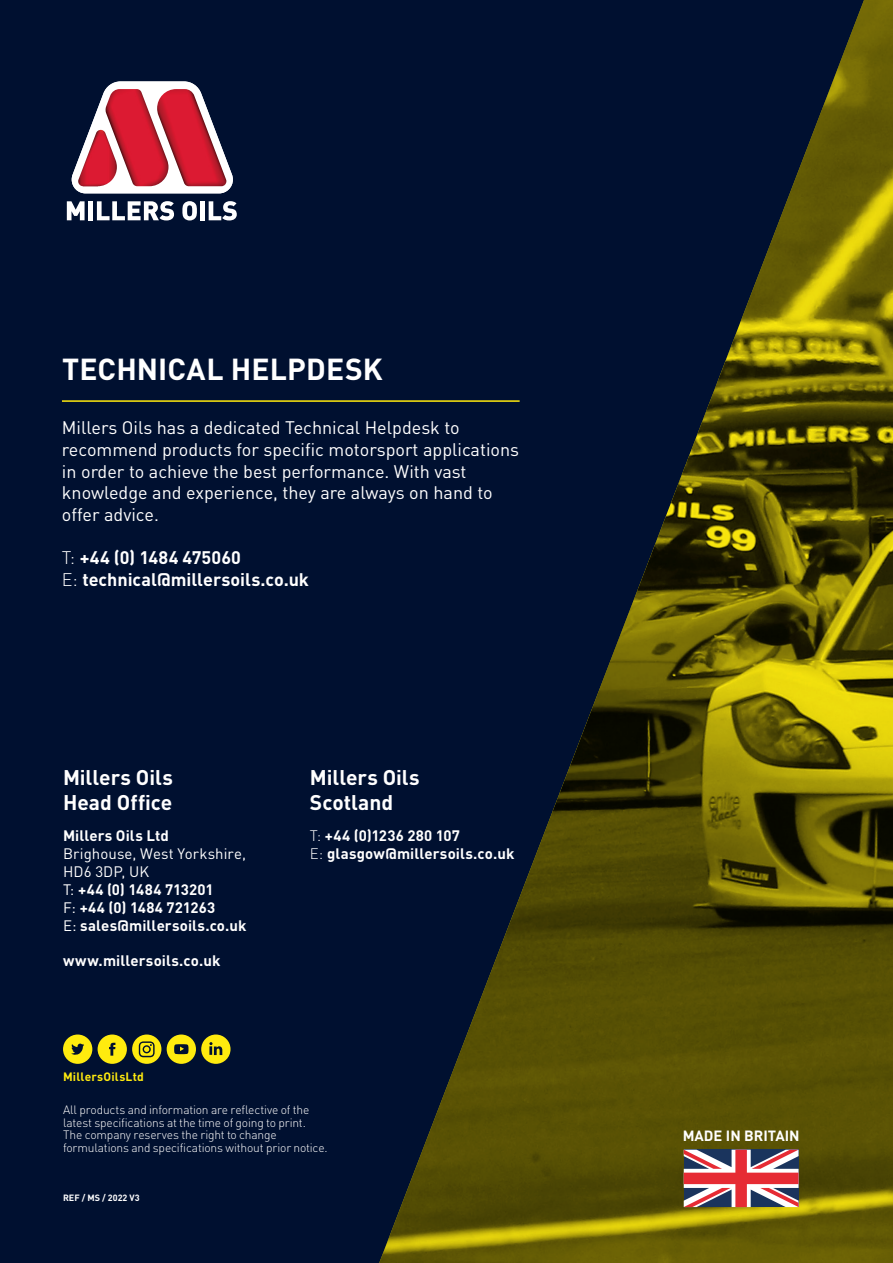
<style>
.page{position:relative;width:893px;height:1263px;background:#001030}
.page>*{position:absolute;margin:0;border:0;box-sizing:border-box;transform-origin:0 0}
.t1{font:700 30px "DINOT";letter-spacing:.005em;color:#fff}
.t2{font:700 21px/25.2px "DINOT";color:#fff}
.t3{font:18px/21.6px "DIN Pro";color:#fff}
.t4{font:700 18px "DIN Pro";color:#fff}
.t5{font:700 15px/18px "DINOT";letter-spacing:.01em;color:#fff}
.t6{font:15px/18px "DINOT";letter-spacing:.005em;color:#fff}
.t7{font:700 14.7px "DIN Pro";color:#fff}
.t8{font:300 12px/12.8px "DINOT";letter-spacing:-.015em;color:#fff}
.t9{font:700 12px "DINOT";letter-spacing:.02em;color:#ffeb0e}
.t10{font:700 9px "DINOT";color:#fff}
.s1{font-weight:300}
.s2{font-weight:700}
.s3{font-weight:400}
</style>
<div class="page">
<img style="left:379px;top:0;width:514px;height:1263px">
<svg style="left:72px;top:81px;width:161px;height:112px"></svg>
<img style="left:78px;top:131px;width:20px;height:52px">
<svg style="left:67px;top:201px;width:18px;height:19px"></svg>
<div style="left:88px;top:201px;width:5px;height:19px;background:#fff"></div>
<svg style="left:97px;top:201px;width:77px;height:19px"></svg>
<svg style="left:182px;top:201px;width:15px;height:19px"></svg>
<div style="left:200px;top:201px;width:5px;height:19px;background:#fff"></div>
<svg style="left:209px;top:201px;width:28px;height:19px"></svg>
<svg style="left:63px;top:1034px;width:29px;height:30px"></svg>
<svg style="left:167px;top:1034px;width:64px;height:30px"></svg>
<svg style="left:98px;top:1034px;width:63px;height:30px"></svg>
<hr style="left:62px;top:400px;width:458px;height:2px;background:#ffeb0e">
<svg style="left:684px;top:1150px;width:114px;height:57px;background:#b57685"></svg>
<p class="t1" style="left:62px;top:350px;width:322px">TECHNICAL HELPDESK</p>
<p class="t3" style="left:62px;top:416px;width:459px">Millers Oils has a dedicated Technical Helpdesk to recommend products for specific motorsport applications in order to achieve the best performance. With vast knowledge and experience, they are always on hand to offer advice.</p>
<p class="t4" style="left:62px;top:545px;width:180px"><span class="s1">T:</span> +44 (0) 1484 475060</p>
<p class="t4" style="left:62px;top:567px;width:249px"><span class="s1">E:</span> technical@millersoils.co.uk</p>
<p class="t2" style="left:63px;top:764px;width:111px">Millers Oils<br>Head Office</p>
<p class="t6" style="left:63px;top:826px;width:184px"><span class="s2">Millers Oils Ltd<br></span>Brighouse, West Yorkshire,<br>HD6 3DP, UK</p>
<p class="t5" style="left:63px;top:880px;width:154px"><span class="s3">T:</span> +44 (0) 1484 713201<br><span class="s3">F:</span> +44 (0) 1484 721263</p>
<p class="t5" style="left:63px;top:916px;width:185px"><span class="s3">E:</span> sales@millersoils.co.uk</p>
<p class="t5" style="left:63px;top:951px;width:159px">www.millersoils.co.uk</p>
<p class="t9" style="left:63px;top:1068px;width:82px">MillersOilsLtd</p>
<p class="t2" style="left:310px;top:764px;width:111px">Millers Oils<br>Scotland</p>
<p class="t5" style="left:310px;top:826px;width:152px"><span class="s1">T:</span> +44 (0)1236 280 107</p>
<p class="t5" style="left:310px;top:844px;width:206px"><span class="s1">E:</span> glasgow@millersoils.co.uk</p>
<p class="t8" style="left:63px;top:1103px;width:266px">All products and information are reflective of the latest specifications at the time of going to print.<br>The company reserves the right to change formulations and specifications without prior notice.</p>
<p class="t10" style="left:63px;top:1192px;width:78px">REF / MS / 2022 V3</p>
<p class="t7" style="left:683px;top:1126px;width:118px">MADE IN BRITAIN</p>
</div>
